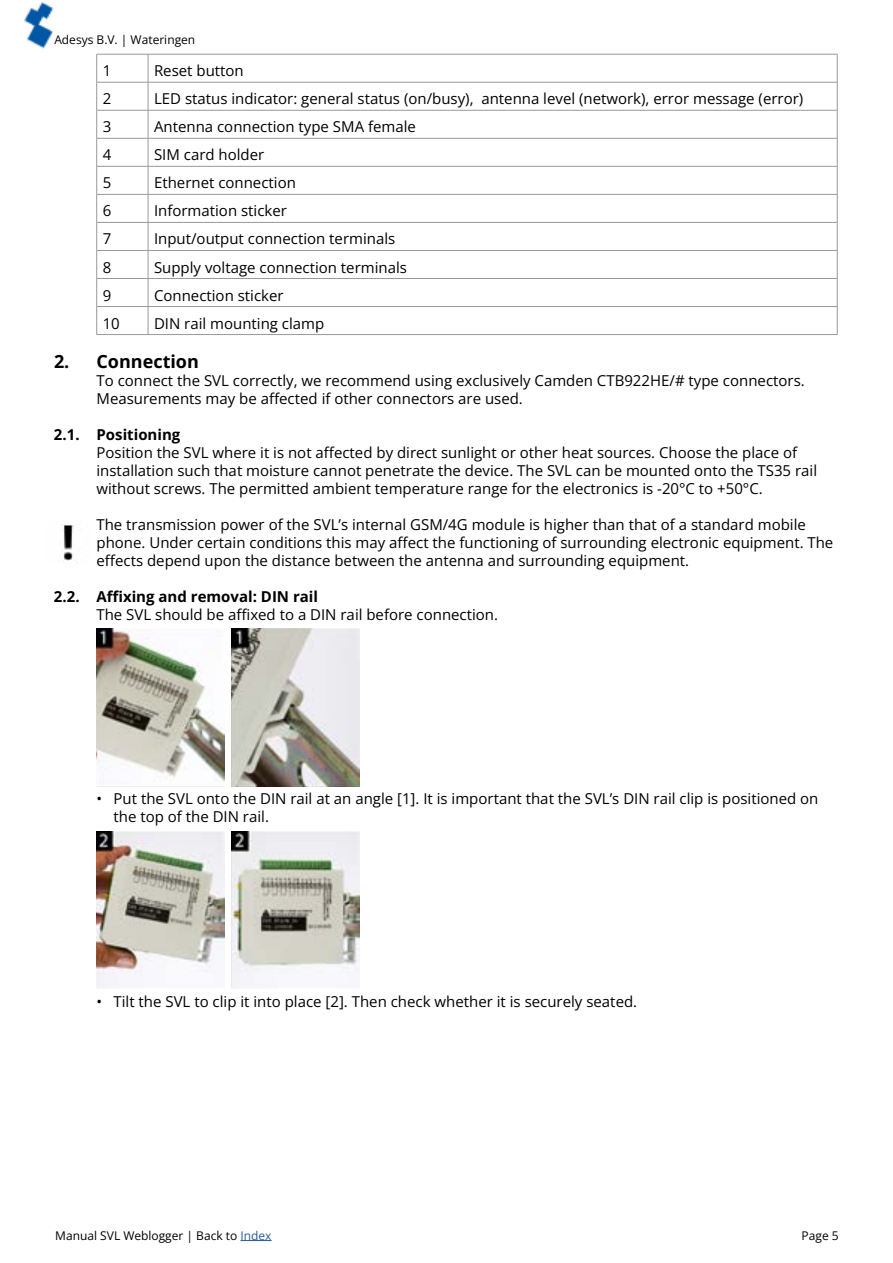
<style>
.page{position:relative;width:893px;height:1263px;background:#fff}
.page>*{position:absolute;margin:0;border:0;box-sizing:border-box;transform-origin:0 0}
.t1{font:700 18px "Open Sans";color:#000}
.t2{font:15px/18px "Open Sans";color:#000}
.t3{font:700 15px "Open Sans";color:#000}
.t4{font:12px "Open Sans";color:#000}
.s1{color:#275b9b}
</style>
<div class="page">
<img style="left:24px;top:2px;width:30px;height:47px">
<hr style="left:240px;top:1240px;width:32px;height:1px;background:#275b9b">
<hr style="left:97px;top:54px;width:51px;height:1px;background:#999">
<hr style="left:148px;top:54px;width:689px;height:1px;background:#999">
<hr style="left:97px;top:82px;width:51px;height:1px;background:#999">
<hr style="left:148px;top:82px;width:689px;height:1px;background:#999">
<hr style="left:97px;top:110px;width:51px;height:1px;background:#999">
<hr style="left:148px;top:110px;width:689px;height:1px;background:#999">
<hr style="left:97px;top:138px;width:51px;height:1px;background:#999">
<hr style="left:148px;top:138px;width:689px;height:1px;background:#999">
<hr style="left:97px;top:166px;width:51px;height:1px;background:#999">
<hr style="left:148px;top:166px;width:689px;height:1px;background:#999">
<hr style="left:97px;top:194px;width:51px;height:1px;background:#999">
<hr style="left:148px;top:194px;width:689px;height:1px;background:#999">
<hr style="left:97px;top:222px;width:51px;height:1px;background:#999">
<hr style="left:148px;top:222px;width:689px;height:1px;background:#999">
<hr style="left:97px;top:250px;width:51px;height:1px;background:#999">
<hr style="left:148px;top:250px;width:689px;height:1px;background:#999">
<hr style="left:97px;top:278px;width:51px;height:1px;background:#999">
<hr style="left:148px;top:278px;width:689px;height:1px;background:#999">
<hr style="left:97px;top:306px;width:51px;height:1px;background:#999">
<svg style="left:96px;top:54px;width:1px;height:280px"></svg>
<hr style="left:148px;top:306px;width:689px;height:1px;background:#999">
<svg style="left:148px;top:54px;width:1px;height:280px"></svg>
<svg style="left:837px;top:54px;width:1px;height:280px"></svg>
<hr style="left:97px;top:334px;width:51px;height:1px;background:#999">
<hr style="left:148px;top:334px;width:689px;height:1px;background:#999">
<img style="left:97px;top:629px;width:127px;height:153px">
<img style="left:232px;top:629px;width:127px;height:157px">
<img style="left:97px;top:831px;width:127px;height:157px">
<img style="left:232px;top:831px;width:127px;height:157px">
<img style="left:61px;top:524px;width:13px;height:38px">
<p class="t4" style="left:54px;top:32px;width:142px">Adesys B.V. | Wateringen</p>
<p class="t2" style="left:103px;top:61px;width:10px">1</p>
<p class="t2" style="left:154px;top:61px;width:91px">Reset button</p>
<p class="t2" style="left:103px;top:89px;width:10px">2</p>
<p class="t2" style="left:154px;top:89px;width:651px">LED status indicator: general status (on/busy), antenna level (network), error message (error)</p>
<p class="t2" style="left:103px;top:117px;width:10px">3</p>
<p class="t2" style="left:154px;top:117px;width:263px">Antenna connection type SMA female</p>
<p class="t2" style="left:103px;top:146px;width:10px">4</p>
<p class="t2" style="left:154px;top:146px;width:112px">SIM card holder</p>
<p class="t2" style="left:103px;top:174px;width:10px">5</p>
<p class="t2" style="left:154px;top:174px;width:143px">Ethernet connection</p>
<p class="t2" style="left:103px;top:202px;width:10px">6</p>
<p class="t2" style="left:154px;top:202px;width:134px">Information sticker</p>
<p class="t2" style="left:103px;top:230px;width:10px">7</p>
<p class="t2" style="left:154px;top:230px;width:243px">Input/output connection terminals</p>
<p class="t2" style="left:103px;top:258px;width:10px">8</p>
<p class="t2" style="left:154px;top:258px;width:254px">Supply voltage connection terminals</p>
<p class="t2" style="left:103px;top:286px;width:10px">9</p>
<p class="t2" style="left:154px;top:286px;width:131px">Connection sticker</p>
<p class="t2" style="left:103px;top:314px;width:19px">10</p>
<p class="t2" style="left:154px;top:314px;width:172px">DIN rail mounting clamp</p>
<p class="t1" style="left:54px;top:349px;width:146px">2. Connection</p>
<p class="t2" style="left:97px;top:371px;width:710px">To connect the SVL correctly, we recommend using exclusively Camden CTB922HE/# type connectors.<br>Measurements may be affected if other connectors are used.</p>
<p class="t3" style="left:54px;top:424px;width:128px">2.1. Positioning</p>
<p class="t2" style="left:97px;top:443px;width:722px">Position the SVL where it is not affected by direct sunlight or other heat sources. Choose the place of installation such that moisture cannot penetrate the device. The SVL can be mounted onto the TS35 rail without screws. The permitted ambient temperature range for the electronics is -20°C to +50°C.</p>
<p class="t2" style="left:97px;top:515px;width:738px">The transmission power of the SVL’s internal GSM/4G module is higher than that of a standard mobile phone. Under certain conditions this may affect the functioning of surrounding electronic equipment. The effects depend upon the distance between the antenna and surrounding equipment.</p>
<p class="t3" style="left:54px;top:586px;width:266px">2.2. Affixing and removal: DIN rail</p>
<p class="t2" style="left:97px;top:605px;width:403px">The SVL should be affixed to a DIN rail before connection.</p>
<p class="t2" style="left:114px;top:789px;width:706px;text-indent:-17px">• Put the SVL onto the DIN rail at an angle [1]. It is important that the SVL’s DIN rail clip is positioned on the top of the DIN rail.</p>
<p class="t2" style="left:97px;top:992px;width:542px">• Tilt the SVL to clip it into place [2]. Then check whether it is securely seated.</p>
<p class="t4" style="left:55px;top:1227px;width:218px">Manual SVL Weblogger | Back to <span class="s1">Index</span></p>
<p class="t4" style="left:802px;top:1227px;width:39px">Page 5</p>
</div>
